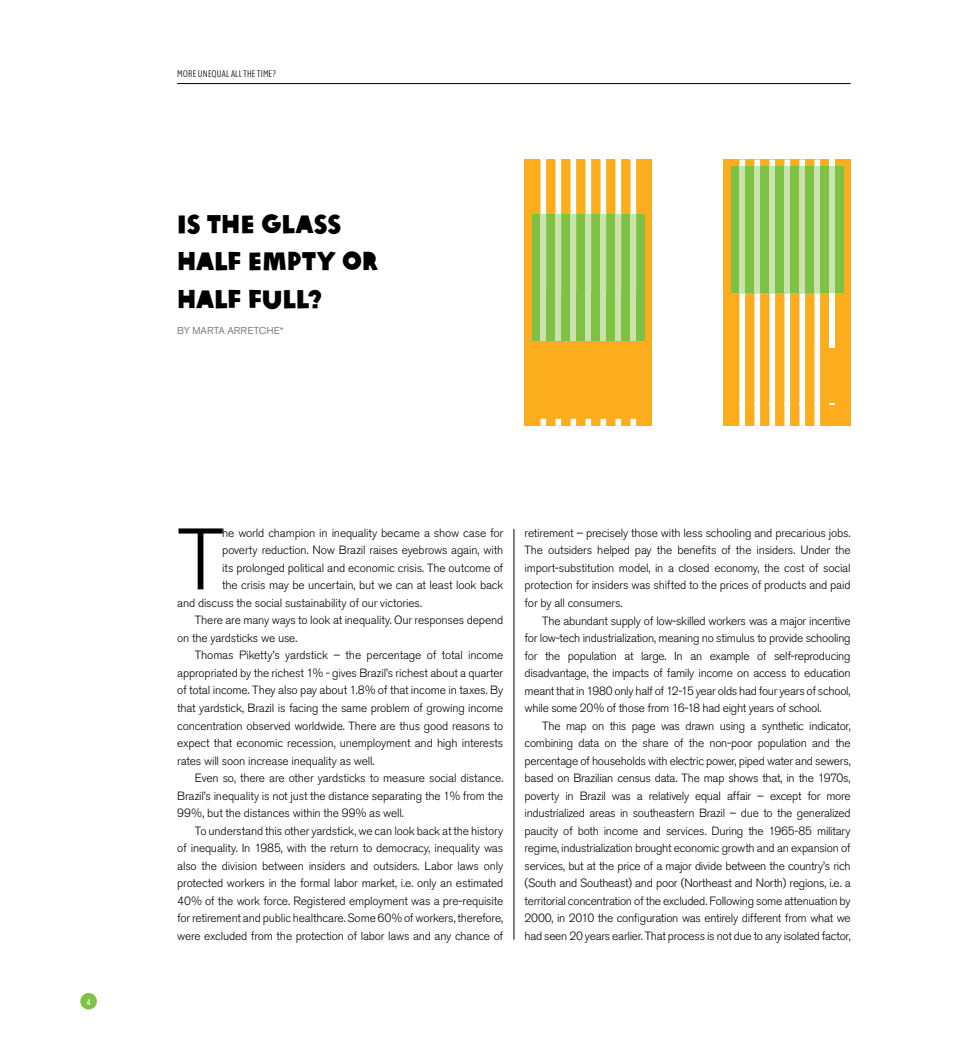
<style>
.page{position:relative;width:957px;height:1046px;background:#fff}
.page>*{position:absolute;margin:0;border:0;box-sizing:border-box;transform-origin:0 0}
.t1{font:300 86.25px "Akzidenz Grotesk BE";color:#000}
.t2{font:25px/37.5px "Oxfam Global Headline";letter-spacing:-.005em;color:#000}
.t3{font:300 11.88px/17.5px "Akzidenz Grotesk BE";letter-spacing:-.015em;color:#000;text-align:justify}
.t4{font:300 10px "Clearview Text Comp";letter-spacing:.01em;color:#000}
.t5{font:10px "Akzidenz Grotesk BE";letter-spacing:.005em;color:#808285}
.t6{font:8.75px "Clearview Text Cond";color:#fff}
</style>
<div class="page">
<div style="left:80px;top:992px;width:17px;height:17px;background:#7dc242;border-radius:50%"></div>
<hr style="left:177px;top:83px;width:673px;height:1px;background:#000">
<hr style="left:514px;top:529px;width:1px;height:410px;background:#000">
<div style="left:524px;top:159px;width:128px;height:267px;background:#fbad1d"></div>
<div style="left:532px;top:214px;width:112px;height:127px;background:#7dc242"></div>
<svg style="left:540px;top:159px;width:6px;height:267px"></svg>
<div style="left:540px;top:214px;width:6px;height:127px;background:#c9e2ae"></div>
<svg style="left:555px;top:159px;width:6px;height:267px"></svg>
<div style="left:555px;top:214px;width:6px;height:127px;background:#c9e2ae"></div>
<svg style="left:570px;top:159px;width:6px;height:267px"></svg>
<div style="left:570px;top:214px;width:6px;height:127px;background:#c9e2ae"></div>
<svg style="left:585px;top:159px;width:6px;height:267px"></svg>
<div style="left:585px;top:214px;width:6px;height:127px;background:#c9e2ae"></div>
<svg style="left:600px;top:159px;width:6px;height:267px"></svg>
<div style="left:600px;top:214px;width:6px;height:127px;background:#c9e2ae"></div>
<svg style="left:615px;top:159px;width:6px;height:267px"></svg>
<div style="left:615px;top:214px;width:6px;height:127px;background:#c9e2ae"></div>
<svg style="left:630px;top:159px;width:6px;height:267px"></svg>
<div style="left:630px;top:214px;width:6px;height:127px;background:#c9e2ae"></div>
<div style="left:723px;top:159px;width:128px;height:267px;background:#fbad1d"></div>
<div style="left:731px;top:166px;width:112px;height:127px;background:#7dc242"></div>
<div style="left:829px;top:159px;width:6px;height:7px;background:#fff"></div>
<svg style="left:829px;top:403px;width:6px;height:2px"></svg>
<div style="left:829px;top:216px;width:6px;height:132px;background:#fff"></div>
<svg style="left:814px;top:159px;width:6px;height:267px"></svg>
<svg style="left:799px;top:159px;width:6px;height:267px"></svg>
<svg style="left:784px;top:159px;width:6px;height:267px"></svg>
<svg style="left:769px;top:159px;width:6px;height:267px"></svg>
<svg style="left:754px;top:159px;width:6px;height:267px"></svg>
<svg style="left:739px;top:159px;width:6px;height:267px"></svg>
<div style="left:829px;top:166px;width:6px;height:127px;background:#c9e2ae"></div>
<div style="left:814px;top:166px;width:6px;height:127px;background:#c9e2ae"></div>
<div style="left:799px;top:166px;width:6px;height:127px;background:#c9e2ae"></div>
<div style="left:784px;top:166px;width:6px;height:127px;background:#c9e2ae"></div>
<div style="left:769px;top:166px;width:6px;height:127px;background:#c9e2ae"></div>
<div style="left:754px;top:166px;width:6px;height:127px;background:#c9e2ae"></div>
<div style="left:739px;top:166px;width:6px;height:127px;background:#c9e2ae"></div>
<p class="t6" style="left:86px;top:996px;width:6px">4</p>
<p class="t4" style="left:177px;top:69px;width:100px">MORE UNEQUAL ALL THE TIME?</p>
<h2 class="t2" style="left:177px;top:202px;width:202px">IS THE GLASS<br>HALF EMPTY OR<br>HALF FULL?</h2>
<p class="t5" style="left:177px;top:324px;width:108px">BY MARTA ARRETCHE*</p>
<h1 class="t1" style="left:177px;top:511px;width:48px">T</h1>
<p class="t3" style="left:222px;top:524px;width:283px">he world champion in inequality became a show case for</p>
<p class="t3" style="left:222px;top:541px;width:282px">poverty reduction. Now Brazil raises eyebrows again, with</p>
<p class="t3" style="left:222px;top:559px;width:282px">its prolonged political and economic crisis. The outcome of</p>
<p class="t3" style="left:222px;top:576px;width:282px">the crisis may be uncertain, but we can at least look back</p>
<p class="t3" style="left:177px;top:594px;width:246px">and discuss the social sustainability of our victories.</p>
<p class="t3" style="left:195px;top:611px;width:310px">There are many ways to look at inequality. Our responses depend</p>
<p class="t3" style="left:177px;top:629px;width:122px">on the yardsticks we use.</p>
<p class="t3" style="left:195px;top:646px;width:310px">Thomas Piketty’s yardstick – the percentage of total income</p>
<p class="t3" style="left:177px;top:664px;width:328px">appropriated by the richest 1% - gives Brazil’s richest about a quarter</p>
<p class="t3" style="left:177px;top:681px;width:327px">of total income. They also pay about 1.8% of that income in taxes. By</p>
<p class="t3" style="left:177px;top:699px;width:328px">that yardstick, Brazil is facing the same problem of growing income</p>
<p class="t3" style="left:177px;top:716px;width:328px">concentration observed worldwide. There are thus good reasons to</p>
<p class="t3" style="left:177px;top:734px;width:327px">expect that economic recession, unemployment and high interests</p>
<p class="t3" style="left:177px;top:751px;width:199px">rates will soon increase inequality as well.</p>
<p class="t3" style="left:195px;top:769px;width:310px">Even so, there are other yardsticks to measure social distance.</p>
<p class="t3" style="left:177px;top:786px;width:327px">Brazil’s inequality is not just the distance separating the 1% from the</p>
<p class="t3" style="left:177px;top:804px;width:228px">99%, but the distances within the 99% as well.</p>
<p class="t3" style="left:195px;top:821px;width:310px">To understand this other yardstick, we can look back at the history</p>
<p class="t3" style="left:177px;top:839px;width:327px">of inequality. In 1985, with the return to democracy, inequality was</p>
<p class="t3" style="left:177px;top:856px;width:327px">also the division between insiders and outsiders. Labor laws only</p>
<p class="t3" style="left:177px;top:874px;width:327px">protected workers in the formal labor market, i.e. only an estimated</p>
<p class="t3" style="left:177px;top:891px;width:328px">40% of the work force. Registered employment was a pre-requisite</p>
<p class="t3" style="left:177px;top:909px;width:327px">for retirement and public healthcare. Some 60% of workers, therefore,</p>
<p class="t3" style="left:177px;top:926px;width:327px">were excluded from the protection of labor laws and any chance of</p>
<p class="t3" style="left:524px;top:524px;width:328px">retirement – precisely those with less schooling and precarious jobs.<br>The outsiders helped pay the benefits of the insiders. Under the import-substitution model, in a closed economy, the cost of social protection for insiders was shifted to the prices of products and paid for by all consumers.</p>
<p class="t3" style="left:524px;top:611px;width:328px;text-indent:18px">The abundant supply of low-skilled workers was a major incentive for low-tech industrialization, meaning no stimulus to provide schooling for the population at large. In an example of self-reproducing disadvantage, the impacts of family income on access to education meant that in 1980 only half of 12-15 year olds had four years of school, while some 20% of those from 16-18 had eight years of school.</p>
<p class="t3" style="left:524px;top:716px;width:328px;text-indent:18px">The map on this page was drawn using a synthetic indicator, combining data on the share of the non-poor population and the percentage of households with electric power, piped water and sewers, based on Brazilian census data. The map shows that, in the 1970s, poverty in Brazil was a relatively equal affair – except for more industrialized areas in southeastern Brazil – due to the generalized paucity of both income and services. During the 1965-85 military regime, industrialization brought economic growth and an expansion of services, but at the price of a major divide between the country’s rich (South and Southeast) and poor (Northeast and North) regions, i.e. a territorial concentration of the excluded. Following some attenuation by 2000, in 2010 the configuration was entirely different from what we had seen 20 years earlier. That process is not due to any isolated factor,</p>
</div>
